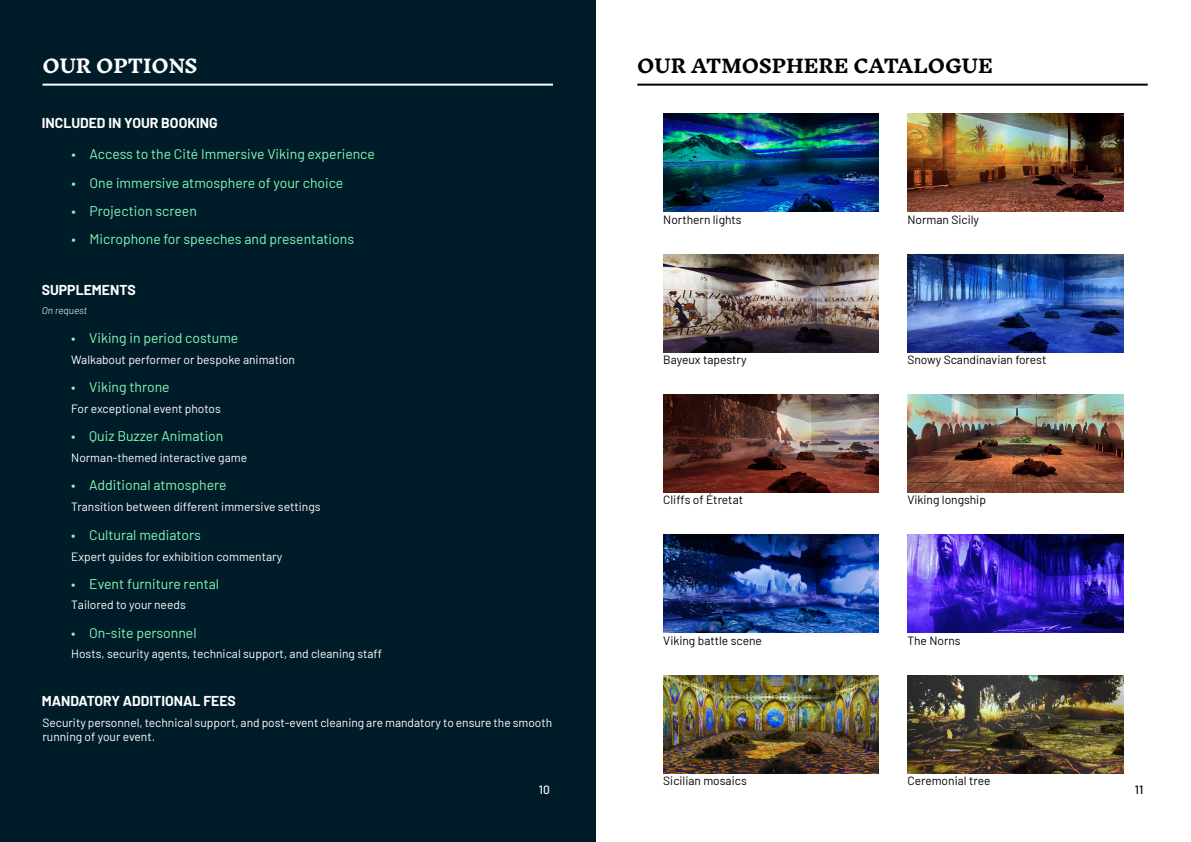
<style>
.page{position:relative;width:1191px;height:842px;background:#fff}
.page>*{position:absolute;margin:0;border:0;box-sizing:border-box;transform-origin:0 0}
.t1{font:700 18px "Inknut Antiqua";color:#000}
.t2{font:700 18px "Inknut Antiqua";color:#fff}
.t3{font:14px "Barlow";color:#82faba}
.t4{font:700 14px "Barlow";color:#fff}
.t5{font:12px/14.4px "Barlow";color:#fff}
.t6{font:12px "Barlow";color:#000}
.t7{font:500 12px "Barlow";color:#fff}
.t8{font:500 12px "Barlow";color:#000}
.t9{font:italic 300 10px "Barlow";color:#fff}
</style>
<div class="page">
<div style="left:0;top:0;width:595px;height:842px;background:#011c29"></div>
<hr style="left:43px;top:84px;width:510px;height:2px;background:#fff">
<hr style="left:637px;top:84px;width:510px;height:2px;background:#000">
<img style="left:663px;top:114px;width:215px;height:98px">
<img style="left:663px;top:254px;width:215px;height:98px">
<img style="left:663px;top:395px;width:215px;height:97px">
<img style="left:663px;top:535px;width:215px;height:98px">
<img style="left:663px;top:675px;width:215px;height:98px">
<img style="left:907px;top:114px;width:216px;height:98px">
<img style="left:907px;top:254px;width:216px;height:98px">
<img style="left:907px;top:395px;width:216px;height:97px">
<img style="left:907px;top:535px;width:216px;height:98px">
<img style="left:907px;top:675px;width:216px;height:98px">
<p class="t2" style="left:43px;top:56px;width:156px">OUR OPTIONS</p>
<p class="t4" style="left:42px;top:113px;width:177px">INCLUDED IN YOUR BOOKING</p>
<p class="t3" style="left:72px;top:144px;width:305px">• Access to the Cité Immersive Viking experience</p>
<p class="t3" style="left:72px;top:172px;width:273px">• One immersive atmosphere of your choice</p>
<p class="t3" style="left:72px;top:201px;width:127px">• Projection screen</p>
<p class="t3" style="left:72px;top:229px;width:284px">• Microphone for speeches and presentations</p>
<p class="t4" style="left:42px;top:280px;width:95px">SUPPLEMENTS</p>
<p class="t9" style="left:42px;top:303px;width:47px">On request</p>
<p class="t3" style="left:71px;top:328px;width:169px">• Viking in period costume</p>
<p class="t5" style="left:71px;top:352px;width:225px">Walkabout performer or bespoke animation</p>
<p class="t3" style="left:71px;top:377px;width:100px">• Viking throne</p>
<p class="t5" style="left:71px;top:401px;width:151px">For exceptional event photos</p>
<p class="t3" style="left:71px;top:426px;width:154px">• Quiz Buzzer Animation</p>
<p class="t5" style="left:71px;top:449px;width:177px">Norman-themed interactive game</p>
<p class="t3" style="left:71px;top:475px;width:157px">• Additional atmosphere</p>
<p class="t5" style="left:71px;top:498px;width:251px">Transition between different immersive settings</p>
<p class="t3" style="left:71px;top:525px;width:131px">• Cultural mediators</p>
<p class="t5" style="left:71px;top:548px;width:213px">Expert guides for exhibition commentary</p>
<p class="t3" style="left:71px;top:574px;width:149px">• Event furniture rental</p>
<p class="t5" style="left:71px;top:597px;width:116px">Tailored to your needs</p>
<p class="t3" style="left:71px;top:622px;width:127px">• On-site personnel</p>
<p class="t5" style="left:71px;top:646px;width:312px">Hosts, security agents, technical support, and cleaning staff</p>
<p class="t4" style="left:42px;top:691px;width:196px">MANDATORY ADDITIONAL FEES</p>
<p class="t5" style="left:43px;top:715px;width:511px">Security personnel, technical support, and post-event cleaning are mandatory to ensure the smooth running of your event.</p>
<p class="t7" style="left:539px;top:781px;width:13px">10</p>
<p class="t1" style="left:637px;top:56px;width:357px">OUR ATMOSPHERE CATALOGUE</p>
<p class="t6" style="left:663px;top:211px;width:80px">Northern lights</p>
<p class="t6" style="left:907px;top:211px;width:73px">Norman Sicily</p>
<p class="t6" style="left:663px;top:351px;width:85px">Bayeux tapestry</p>
<p class="t6" style="left:907px;top:351px;width:140px">Snowy Scandinavian forest</p>
<p class="t6" style="left:663px;top:491px;width:81px">Cliffs of Étretat</p>
<p class="t6" style="left:907px;top:491px;width:80px">Viking longship</p>
<p class="t6" style="left:663px;top:631px;width:100px">Viking battle scene</p>
<p class="t6" style="left:907px;top:631px;width:55px">The Norns</p>
<p class="t6" style="left:663px;top:772px;width:85px">Sicilian mosaics</p>
<p class="t6" style="left:907px;top:772px;width:85px">Ceremonial tree</p>
<p class="t8" style="left:1134px;top:781px;width:10px">11</p>
</div>
